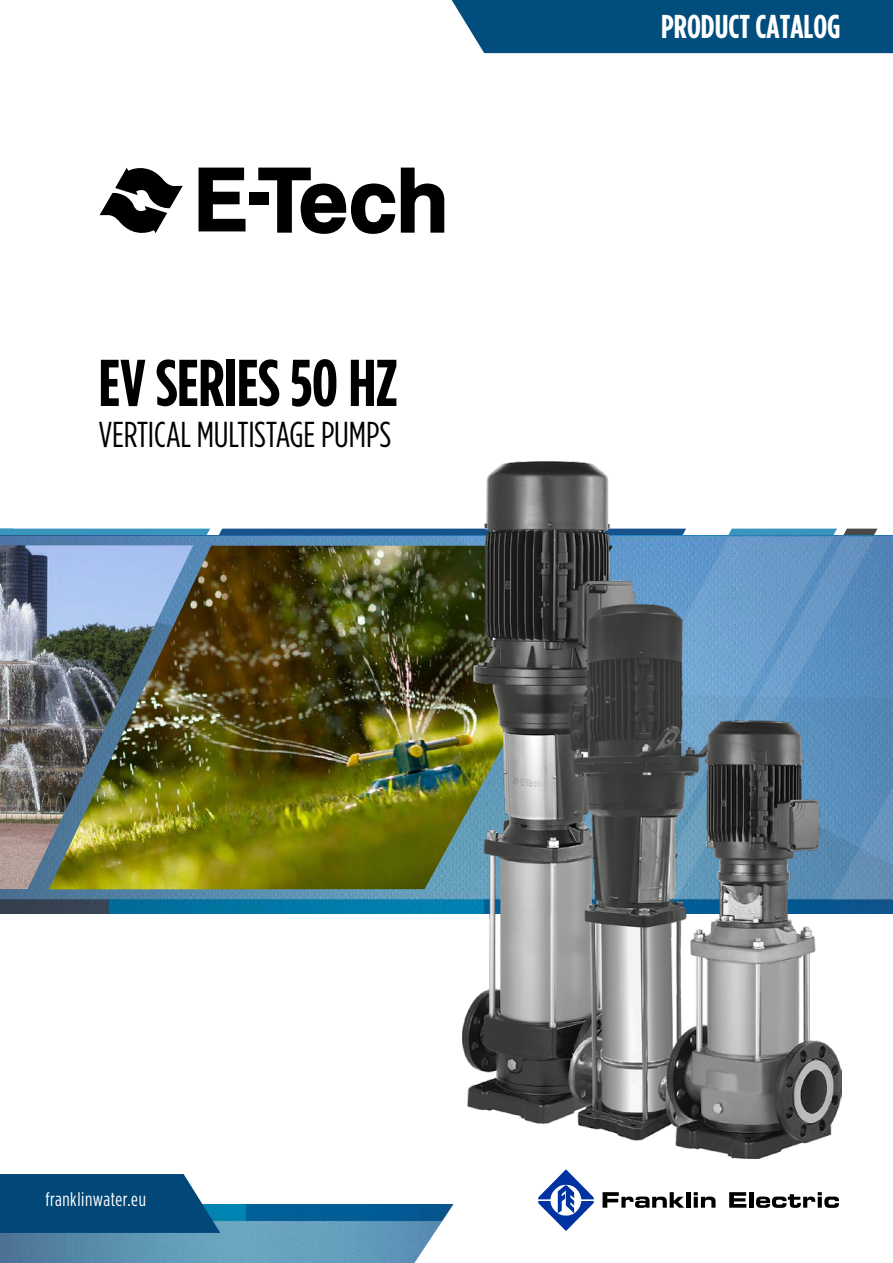
<style>
.page{position:relative;width:893px;height:1263px;background:#fff}
.page>*{position:absolute;margin:0;border:0;box-sizing:border-box;transform-origin:0 0}
.t1{font:700 66px "Gotham Condensed";letter-spacing:-.005em;color:#000}
.t2{font:36px "Gotham Condensed";letter-spacing:-.005em;color:#000}
.t3{font:700 33px "Gotham Condensed";color:#fff}
.t4{font:19.5px "Gotham Condensed";letter-spacing:.03em;color:#fff}
</style>
<div class="page">
<img style="left:0;top:536px;width:893px;height:378px">
<svg style="left:842px;top:537px;width:51px;height:363px;background:#598ab8"></svg>
<img style="left:0;top:1204px;width:454px;height:59px">
<svg style="left:0;top:1174px;width:220px;height:59px;background:#115381"></svg>
<svg style="left:603px;top:1192px;width:81px;height:16px"></svg>
<hr style="left:686px;top:1192px;width:4px;height:16px;background:#000">
<svg style="left:694px;top:1192px;width:21px;height:16px"></svg>
<svg style="left:729px;top:1192px;width:17px;height:16px"></svg>
<hr style="left:749px;top:1192px;width:4px;height:16px;background:#000">
<svg style="left:756px;top:1192px;width:83px;height:16px"></svg>
<svg style="left:538px;top:1169px;width:56px;height:62px"></svg>
<svg style="left:258px;top:168px;width:137px;height:66px"></svg>
<svg style="left:401px;top:168px;width:43px;height:65px"></svg>
<svg style="left:199px;top:168px;width:47px;height:63px"></svg>
<div style="left:249px;top:192px;width:19px;height:12px;background:#000"></div>
<svg style="left:100px;top:168px;width:83px;height:65px"></svg>
<div style="left:451px;top:0;width:442px;height:53px;background:#004d7e"></div>
<img style="left:0;top:545px;width:193px;height:344px">
<img style="left:49px;top:546px;width:413px;height:343px">
<img style="left:462px;top:461px;width:380px;height:697px">
<h1 class="t1" style="left:98px;top:344px;width:301px">EV SERIES 50 HZ</h1>
<p class="t2" style="left:98px;top:414px;width:294px">VERTICAL MULTISTAGE PUMPS</p>
<p class="t3" style="left:661px;top:7px;width:181px">PRODUCT CATALOG</p>
<p class="t4" style="left:45px;top:1188px;width:102px">franklinwater.eu</p>
</div>
